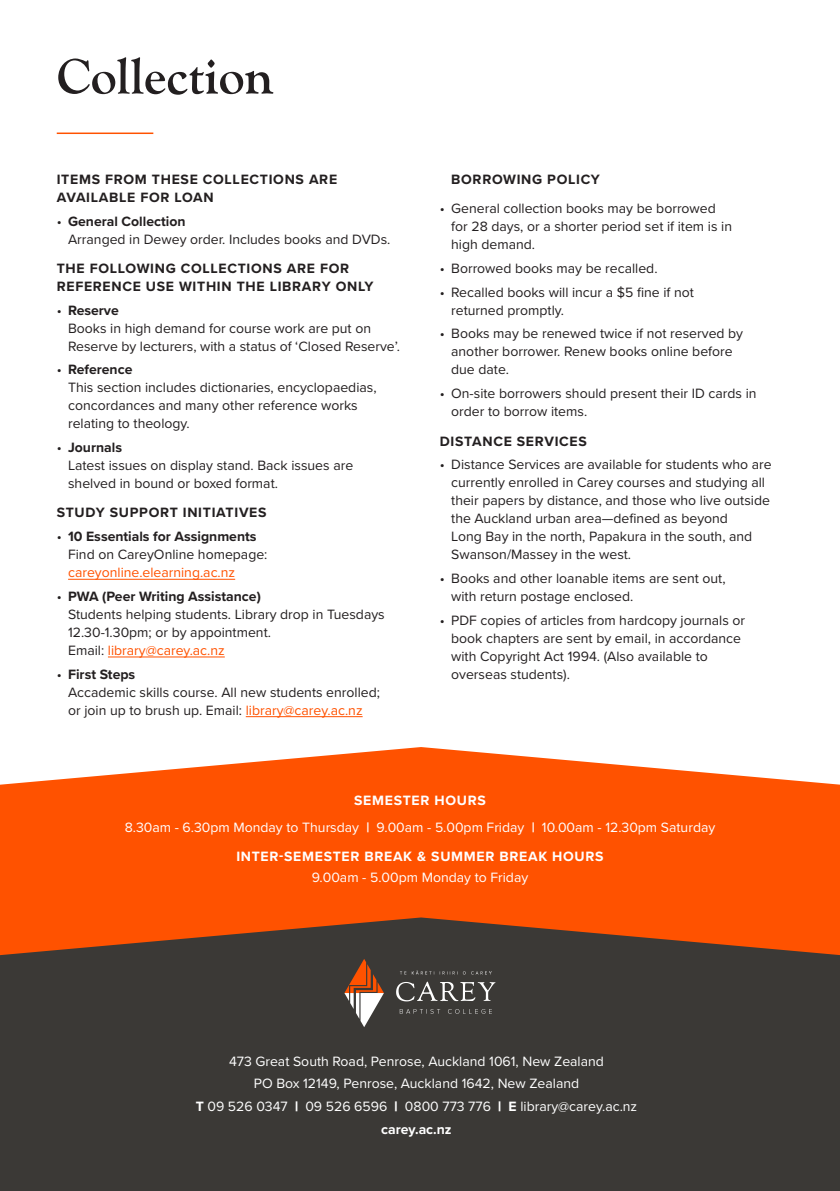
<style>
.page{position:relative;width:840px;height:1191px;background:#fff}
.page>*{position:absolute;margin:0;border:0;box-sizing:border-box;transform-origin:0 0}
.t1{font:700 50px "LTC Goudy Oldstyle Pro";color:#231f20}
.t2{font:14px/18px "Proxima Nova";color:#231f20}
.t3{font:14px/22.6px "Proxima Nova";color:#fff;text-align:center}
.t4{font:700 14px/18px "Proxima Nova";letter-spacing:.05em;color:#231f20}
.t5{font:700 14px "Proxima Nova";letter-spacing:.05em;color:#fff}
.t6{font:14px "Proxima Nova";color:#ff5200}
.s1{font-weight:700}
.s2{color:#ff5200}
.s3{font-weight:900}
</style>
<div class="page">
<svg style="left:0;top:747px;width:839px;height:170px;background:#ff651c"></svg>
<svg style="left:0;top:917px;width:839px;height:274px;background:#493a32"></svg>
<svg style="left:399px;top:1009px;width:41px;height:4px"></svg>
<svg style="left:447px;top:1009px;width:44px;height:4px"></svg>
<svg style="left:396px;top:981px;width:99px;height:20px;background:#666563"></svg>
<svg style="left:344px;top:958px;width:39px;height:69px"></svg>
<svg style="left:399px;top:970px;width:66px;height:4px"></svg>
<svg style="left:471px;top:971px;width:20px;height:3px"></svg>
<hr style="left:68px;top:579px;width:167px;height:1px;background:#ff5200">
<hr style="left:108px;top:656px;width:117px;height:1px;background:#ff5200">
<hr style="left:246px;top:716px;width:116px;height:1px;background:#ff5200">
<hr style="left:57px;top:132px;width:96px;height:2px;background:#ff5200">
<h1 class="t1" style="left:57px;top:46px;width:219px">Collection</h1>
<p class="t4" style="left:57px;top:170px;width:282px">ITEMS FROM THESE COLLECTIONS ARE<br>AVAILABLE FOR LOAN</p>
<p class="t2" style="left:68px;top:211px;width:323px;text-indent:-11px">• <span class="s1">General Collection<br></span>Arranged in Dewey order. Includes books and DVDs.</p>
<p class="t4" style="left:57px;top:259px;width:318px">THE FOLLOWING COLLECTIONS ARE FOR<br>REFERENCE USE WITHIN THE LIBRARY ONLY</p>
<p class="t2" style="left:68px;top:300px;width:333px;text-indent:-11px">• <span class="s1">Reserve<br></span>Books in high demand for course work are put on<br>Reserve by lecturers, with a status of ‘Closed Reserve’.</p>
<p class="t2" style="left:68px;top:360px;width:310px;text-indent:-11px">• <span class="s1">Reference<br></span>This section includes dictionaries, encyclopaedias, concordances and many other reference works relating to theology.</p>
<p class="t2" style="left:68px;top:438px;width:286px;text-indent:-11px">• <span class="s1">Journals<br></span>Latest issues on display stand. Back issues are shelved in bound or boxed format.</p>
<p class="t4" style="left:57px;top:503px;width:211px">STUDY SUPPORT INITIATIVES</p>
<p class="t2" style="left:68px;top:527px;width:201px;text-indent:-11px">• <span class="s1">10 Essentials for Assignments<br></span>Find on CareyOnline homepage:</p>
<p class="t6" style="left:68px;top:562px;width:168px">careyonline.elearning.ac.nz</p>
<p class="t2" style="left:68px;top:586px;width:318px;text-indent:-11px">• <span class="s1">PWA (Peer Writing Assistance)<br></span>Students helping students. Library drop in Tuesdays 12.30-1.30pm; or by appointment.<br>Email: <span class="s2">library@carey.ac.nz</span></p>
<p class="t2" style="left:68px;top:664px;width:313px;text-indent:-11px">• <span class="s1">First Steps<br></span>Accademic skills course. All new students enrolled; or join up to brush up. Email: <span class="s2">library@carey.ac.nz</span></p>
<p class="t4" style="left:451px;top:170px;width:150px">BORROWING POLICY</p>
<p class="t2" style="left:451px;top:199px;width:282px;text-indent:-11px">• General collection books may be borrowed for 28 days, or a shorter period set if item is in high demand.</p>
<p class="t2" style="left:439px;top:259px;width:219px">• Borrowed books may be recalled.</p>
<p class="t2" style="left:451px;top:282px;width:244px;text-indent:-11px">• Recalled books will incur a $5 fine if not returned promptly.</p>
<p class="t2" style="left:451px;top:324px;width:293px;text-indent:-11px">• Books may be renewed twice if not reserved by another borrower. Renew books online before due date.</p>
<p class="t2" style="left:451px;top:384px;width:307px;text-indent:-11px">• On-site borrowers should present their ID cards in order to borrow items.</p>
<p class="t4" style="left:439px;top:431px;width:148px">DISTANCE SERVICES</p>
<p class="t2" style="left:451px;top:455px;width:322px;text-indent:-11px">• Distance Services are available for students who are currently enrolled in Carey courses and studying all their papers by distance, and those who live outside the Auckland urban area—defined as beyond<br>Long Bay in the north, Papakura in the south, and Swanson/Massey in the west.</p>
<p class="t2" style="left:451px;top:568px;width:276px;text-indent:-11px">• Books and other loanable items are sent out, with return postage enclosed.</p>
<p class="t2" style="left:451px;top:610px;width:295px;text-indent:-11px">• PDF copies of articles from hardcopy journals or book chapters are sent by email, in accordance with Copyright Act 1994. (Also available to overseas students).</p>
<p class="t3" style="left:125px;top:786px;width:591px;line-height:26.6px"><span class="s1">SEMESTER HOURS<br></span>8.30am - 6.30pm Monday to Thursday <span class="s1">|</span> 9.00am - 5.00pm Friday <span class="s1">|</span> 10.00am - 12.30pm Saturday</p>
<p class="t5" style="left:236px;top:846px;width:368px">INTER-SEMESTER BREAK &amp; SUMMER BREAK HOURS</p>
<p class="t3" style="left:311px;top:865px;width:218px">9.00am - 5.00pm Monday to Friday</p>
<p class="t3" style="left:196px;top:1049px;width:442px">473 Great South Road, Penrose, Auckland 1061, New Zealand<br>PO Box 12149, Penrose, Auckland 1642, New Zealand<br><span class="s1">T</span> 09 526 0347 <span class="s3">|</span> 09 526 6596 <span class="s3">|</span> 0800 773 776 <span class="s3">|</span> <span class="s1">E</span> library@carey.ac.nz <span class="s1">carey.ac.nz</span></p>
</div>
